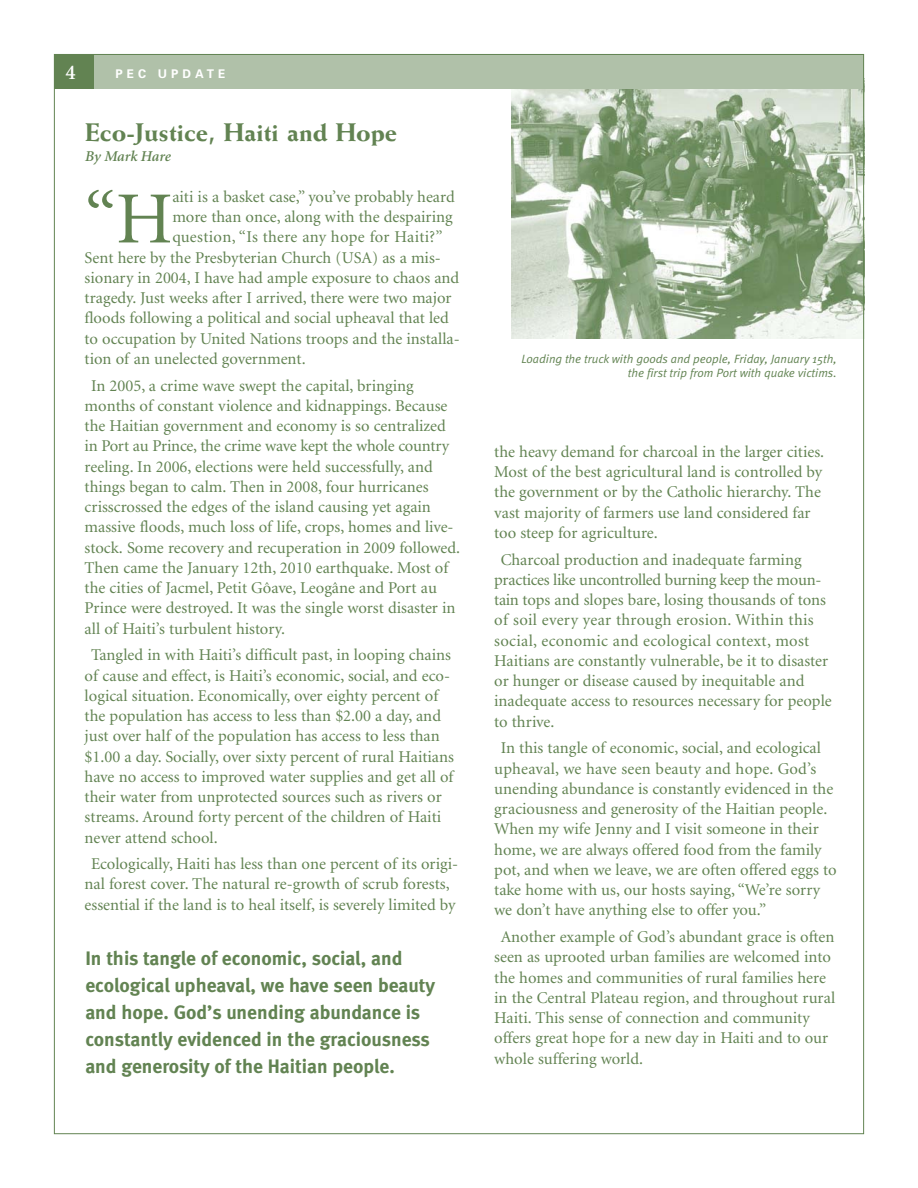
<style>
.page{position:relative;width:918px;height:1188px;background:#fff}
.page>*{position:absolute;margin:0;border:0;box-sizing:border-box;transform-origin:0 0}
.t1{font:73.5px "Minion";color:#628352}
.t2{font:800 25.5px "Weiss";color:#628352}
.t3{font:600 21px "Minion";color:#fff}
.t4{font:700 19.5px/27px "Meta";color:#628352}
.t5{font:16.5px/20.2px "Minion";color:#628352}
.t6{font:16.5px "Minion";letter-spacing:.02em;color:#628352}
.t7{font:italic 600 15px "Minion";letter-spacing:-.005em;color:#628352}
.t8{font:italic 12px/14.4px "Meta Normal";color:#628352;text-align:right}
.t9{font:700 12px "Univers";letter-spacing:.335em;color:#fff}
</style>
<div class="page">
<img style="left:512px;top:88px;width:350px;height:250px">
<div style="left:54px;top:54px;width:810px;height:34px;background:#b0c1a9"></div>
<div style="left:54px;top:54px;width:39px;height:34px;background:#628352"></div>
<p class="t3" style="left:66px;top:64px;width:12px">4</p>
<p class="t9" style="left:116px;top:69px;width:112px">PEC UPDATE</p>
<h2 class="t2" style="left:85px;top:123px;width:313px">Eco-Justice, Haiti and Hope</h2>
<p class="t7" style="left:85px;top:150px;width:87px">By Mark Hare</p>
<h1 class="t1" style="left:85px;top:190px;width:90px">“H</h1>
<p class="t5" style="left:172px;top:188px;width:284px">aiti is a basket case,” you’ve probably heard</p>
<p class="t5" style="left:172px;top:208px;width:282px">more than once, along with the despairing</p>
<p class="t6" style="left:172px;top:231px;width:272px">question, “Is there any hope for Haiti?”</p>
<p class="t5" style="left:85px;top:249px;width:358px">Sent here by the Presbyterian Church (USA) as a mis-</p>
<p class="t5" style="left:85px;top:269px;width:376px">sionary in 2004, I have had ample exposure to chaos and</p>
<p class="t5" style="left:85px;top:289px;width:368px">tragedy. Just weeks after I arrived, there were two major</p>
<p class="t5" style="left:85px;top:309px;width:366px">floods following a political and social upheaval that led</p>
<p class="t5" style="left:85px;top:330px;width:377px">to occupation by United Nations troops and the installa-</p>
<p class="t5" style="left:85px;top:350px;width:223px">tion of an unelected government.</p>
<p class="t5" style="left:85px;top:377px;width:377px;text-indent:6px">In 2005, a crime wave swept the capital, bringing months of constant violence and kidnappings. Because the Haitian government and economy is so centralized in Port au Prince, the crime wave kept the whole country reeling. In 2006, elections were held successfully, and things began to calm. Then in 2008, four hurricanes crisscrossed the edges of the island causing yet again massive floods, much loss of life, crops, homes and live&shy;stock. Some recovery and recuperation in 2009 followed.<br>Then came the January 12th, 2010 earthquake. Most of the cities of Jacmel, Petit Gôave, Leogâne and Port au Prince were destroyed. It was the single worst disaster in all of Haiti’s turbulent history.</p>
<p class="t5" style="left:85px;top:646px;width:371px;text-indent:6px">Tangled in with Haiti’s difficult past, in looping chains of cause and effect, is Haiti’s economic, social, and eco&shy;logical situation. Economically, over eighty percent of the population has access to less than $2.00 a day, and just over half of the population has access to less than $1.00 a day. Socially, over sixty percent of rural Haitians have no access to improved water supplies and get all of their water from unprotected sources such as rivers or streams. Around forty percent of the children of Haiti never attend school.</p>
<p class="t5" style="left:85px;top:855px;width:375px;text-align:center">Ecologically, Haiti has less than one percent of its origi&shy;nal forest cover. The natural re-growth of scrub forests, essential if the land is to heal itself, is severely limited by</p>
<p class="t4" style="left:85px;top:946px;width:351px">In this tangle of economic, social, and ecological upheaval, we have seen beauty and hope. God’s unending abundance is constantly evidenced in the graciousness and generosity of the Haitian people.</p>
<p class="t8" style="left:521px;top:352px;width:317px">Loading the truck with goods and people, Friday, January 15th, the first trip from Port with quake victims.</p>
<p class="t5" style="left:494px;top:443px;width:331px">the heavy demand for charcoal in the larger cities.<br>Most of the best agricultural land is controlled by the government or by the Catholic hierarchy. The vast majority of farmers use land considered far too steep for agriculture.</p>
<p class="t5" style="left:494px;top:551px;width:339px;text-indent:6px">Charcoal production and inadequate farming practices like uncontrolled burning keep the moun&shy;tain tops and slopes bare, losing thousands of tons of soil every year through erosion. Within this social, economic and ecological context, most Haitians are constantly vulnerable, be it to disaster or hunger or disease caused by inequitable and inadequate access to resources necessary for people to thrive.</p>
<p class="t5" style="left:494px;top:739px;width:344px;text-indent:6px">In this tangle of economic, social, and ecological upheaval, we have seen beauty and hope. God’s unending abundance is constantly evidenced in the graciousness and generosity of the Haitian people.<br>When my wife Jenny and I visit someone in their home, we are always offered food from the family pot, and when we leave, we are often offered eggs to take home with us, our hosts saying, “We’re sorry we don’t have anything else to offer you.”</p>
<p class="t5" style="left:494px;top:928px;width:342px;text-indent:6px">Another example of God’s abundant grace is often seen as uprooted urban families are welcomed into the homes and communities of rural families here in the Central Plateau region, and throughout rural Haiti. This sense of connection and community offers great hope for a new day in Haiti and to our whole suffering world.</p>
</div>
